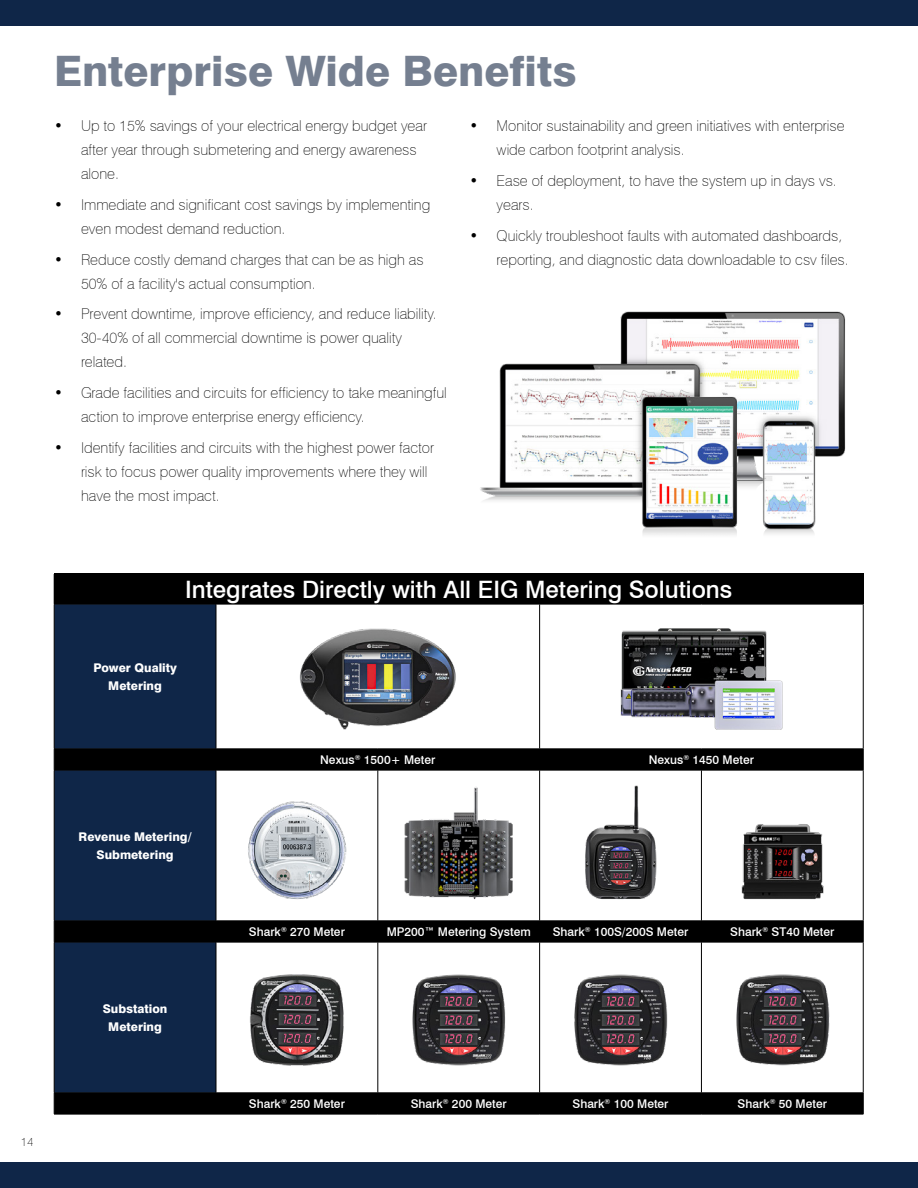
<style>
.page{position:relative;width:918px;height:1188px;background:#fff}
.page>*{position:absolute;margin:0;border:0;box-sizing:border-box;transform-origin:0 0}
.t1{font:800 42px "Swiss 721 BT";color:#757f90}
.t2{font:500 24px "Swiss 721 BT";color:#fff}
.t3{font:100 15px/24px "Swiss 721 BT";color:#000}
.t4{font:500 12px "Swiss 721 BT";color:#fff}
.t5{font:800 12px/18px "Swiss 721 BT";color:#fff;text-align:center}
.t6{font:100 12px "Swiss 721 BT";color:#000}
</style>
<div class="page">
<img style="left:53px;top:311px;width:811px;height:804px">
<div style="left:54px;top:574px;width:809px;height:30px;background:#000"></div>
<div style="left:55px;top:605px;width:161px;height:144px;background:#0f2648"></div>
<svg style="left:55px;top:750px;width:808px;height:364px"></svg>
<hr style="left:862px;top:574px;width:2px;height:30px;background:#000">
<hr style="left:54px;top:604px;width:1px;height:145px;background:#000">
<hr style="left:216px;top:604px;width:1px;height:145px;background:#000">
<hr style="left:539px;top:604px;width:1px;height:145px;background:#000">
<hr style="left:863px;top:604px;width:1px;height:145px;background:#000">
<hr style="left:54px;top:749px;width:162px;height:1px;background:#000">
<svg style="left:54px;top:750px;width:1px;height:20px"></svg>
<hr style="left:216px;top:749px;width:162px;height:1px;background:#000">
<svg style="left:216px;top:750px;width:1px;height:20px"></svg>
<hr style="left:378px;top:749px;width:162px;height:1px;background:#000">
<hr style="left:540px;top:749px;width:161px;height:1px;background:#000">
<svg style="left:539px;top:750px;width:1px;height:20px"></svg>
<hr style="left:701px;top:749px;width:162px;height:1px;background:#000">
<svg style="left:863px;top:749px;width:1px;height:21px"></svg>
<hr style="left:54px;top:770px;width:162px;height:1px;background:#000">
<hr style="left:54px;top:770px;width:1px;height:151px;background:#000">
<hr style="left:216px;top:770px;width:162px;height:1px;background:#000">
<hr style="left:216px;top:770px;width:1px;height:151px;background:#000">
<hr style="left:378px;top:770px;width:162px;height:1px;background:#000">
<hr style="left:378px;top:770px;width:1px;height:151px;background:#000">
<hr style="left:540px;top:770px;width:161px;height:1px;background:#000">
<hr style="left:539px;top:770px;width:1px;height:151px;background:#000">
<hr style="left:701px;top:770px;width:162px;height:1px;background:#000">
<hr style="left:701px;top:770px;width:1px;height:151px;background:#000">
<hr style="left:863px;top:770px;width:1px;height:151px;background:#000">
<hr style="left:54px;top:921px;width:162px;height:1px;background:#000">
<svg style="left:54px;top:922px;width:1px;height:20px"></svg>
<hr style="left:216px;top:921px;width:162px;height:1px;background:#000">
<svg style="left:216px;top:922px;width:1px;height:20px"></svg>
<hr style="left:378px;top:921px;width:162px;height:1px;background:#000">
<svg style="left:378px;top:922px;width:1px;height:20px"></svg>
<hr style="left:540px;top:921px;width:161px;height:1px;background:#000">
<svg style="left:539px;top:922px;width:1px;height:20px"></svg>
<hr style="left:701px;top:921px;width:162px;height:1px;background:#000">
<svg style="left:701px;top:922px;width:1px;height:20px"></svg>
<svg style="left:863px;top:921px;width:1px;height:21px"></svg>
<hr style="left:54px;top:942px;width:162px;height:1px;background:#000">
<hr style="left:54px;top:942px;width:1px;height:151px;background:#000">
<hr style="left:216px;top:942px;width:162px;height:1px;background:#000">
<hr style="left:216px;top:942px;width:1px;height:151px;background:#000">
<hr style="left:378px;top:942px;width:162px;height:1px;background:#000">
<hr style="left:378px;top:942px;width:1px;height:151px;background:#000">
<hr style="left:540px;top:942px;width:161px;height:1px;background:#000">
<hr style="left:539px;top:942px;width:1px;height:151px;background:#000">
<hr style="left:701px;top:942px;width:162px;height:1px;background:#000">
<hr style="left:701px;top:942px;width:1px;height:151px;background:#000">
<hr style="left:863px;top:942px;width:1px;height:151px;background:#000">
<hr style="left:54px;top:1093px;width:162px;height:1px;background:#000">
<svg style="left:54px;top:1094px;width:1px;height:20px"></svg>
<hr style="left:216px;top:1093px;width:162px;height:1px;background:#000">
<svg style="left:216px;top:1094px;width:1px;height:20px"></svg>
<hr style="left:378px;top:1093px;width:162px;height:1px;background:#000">
<svg style="left:378px;top:1094px;width:1px;height:20px"></svg>
<hr style="left:540px;top:1093px;width:161px;height:1px;background:#000">
<svg style="left:539px;top:1094px;width:1px;height:20px"></svg>
<hr style="left:701px;top:1093px;width:162px;height:1px;background:#000">
<svg style="left:701px;top:1094px;width:1px;height:20px"></svg>
<svg style="left:863px;top:1093px;width:1px;height:21px"></svg>
<hr style="left:54px;top:1114px;width:162px;height:1px;background:#000">
<hr style="left:216px;top:1114px;width:162px;height:1px;background:#000">
<hr style="left:378px;top:1114px;width:162px;height:1px;background:#000">
<hr style="left:540px;top:1114px;width:161px;height:1px;background:#000">
<hr style="left:701px;top:1114px;width:162px;height:1px;background:#000">
<hr style="left:54px;top:604px;width:162px;height:1px;background:#000">
<hr style="left:216px;top:604px;width:162px;height:1px;background:#000">
<hr style="left:378px;top:604px;width:162px;height:1px;background:#000">
<hr style="left:540px;top:604px;width:161px;height:1px;background:#000">
<hr style="left:701px;top:604px;width:162px;height:1px;background:#000">
<div style="left:0;top:0;width:918px;height:26px;background:#0f2648"></div>
<div style="left:0;top:1162px;width:918px;height:26px;background:#0f2648"></div>
<h1 class="t1" style="left:54px;top:45px;width:524px">Enterprise Wide Benefits</h1>
<p class="t3" style="left:81px;top:114px;width:348px;text-indent:-27px">• Up to 15% savings of your electrical energy budget year after year through submetering and energy awareness alone.</p>
<p class="t3" style="left:81px;top:192px;width:351px;text-indent:-27px">• Immediate and significant cost savings by implementing even modest demand reduction.</p>
<p class="t3" style="left:81px;top:247px;width:344px;text-indent:-27px">• Reduce costly demand charges that can be as high as<br>50% of a facility's actual consumption.</p>
<p class="t3" style="left:81px;top:302px;width:357px;text-indent:-27px">• Prevent downtime, improve efficiency, and reduce liability.<br>30-40% of all commercial downtime is power quality related.</p>
<p class="t3" style="left:81px;top:381px;width:367px;text-indent:-27px">• Grade facilities and circuits for efficiency to take meaningful action to improve enterprise energy efficiency.</p>
<p class="t3" style="left:81px;top:435px;width:355px;text-indent:-27px">• Identify facilities and circuits with the highest power factor risk to focus power quality improvements where they will have the most impact.</p>
<p class="t3" style="left:497px;top:114px;width:349px;text-indent:-27px">• Monitor sustainability and green initiatives with enterprise wide carbon footprint analysis.</p>
<p class="t3" style="left:497px;top:168px;width:342px;text-indent:-27px">• Ease of deployment, to have the system up in days vs. years.</p>
<p class="t3" style="left:497px;top:223px;width:354px;text-indent:-27px">• Quickly troubleshoot faults with automated dashboards, reporting, and diagnostic data downloadable to csv files.</p>
<p class="t6" style="left:21px;top:1135px;width:14px">14</p>
<h2 class="t2" style="left:185px;top:575px;width:549px">Integrates Directly with All EIG Metering Solutions</h2>
<p class="t5" style="left:93px;top:659px;width:85px">Power Quality<br>Metering</p>
<p class="t4" style="left:320px;top:752px;width:117px">Nexus<sup>®</sup> 1500+ Meter</p>
<p class="t4" style="left:649px;top:752px;width:107px">Nexus<sup>®</sup> 1450 Meter</p>
<p class="t5" style="left:79px;top:828px;width:115px">Revenue Metering/<br>Submetering</p>
<p class="t5" style="left:103px;top:1000px;width:66px">Substation<br>Metering</p>
<p class="t4" style="left:249px;top:924px;width:98px">Shark<sup>®</sup> 270 Meter</p>
<p class="t4" style="left:387px;top:924px;width:146px">MP200™ Metering System</p>
<p class="t4" style="left:553px;top:924px;width:137px">Shark<sup>®</sup> 100S/200S Meter</p>
<p class="t4" style="left:730px;top:924px;width:106px">Shark<sup>®</sup> ST40 Meter</p>
<p class="t4" style="left:249px;top:1096px;width:98px">Shark<sup>®</sup> 250 Meter</p>
<p class="t4" style="left:411px;top:1096px;width:98px">Shark<sup>®</sup> 200 Meter</p>
<p class="t4" style="left:572px;top:1096px;width:98px">Shark<sup>®</sup> 100 Meter</p>
<p class="t4" style="left:738px;top:1096px;width:91px">Shark<sup>®</sup> 50 Meter</p>
</div>
